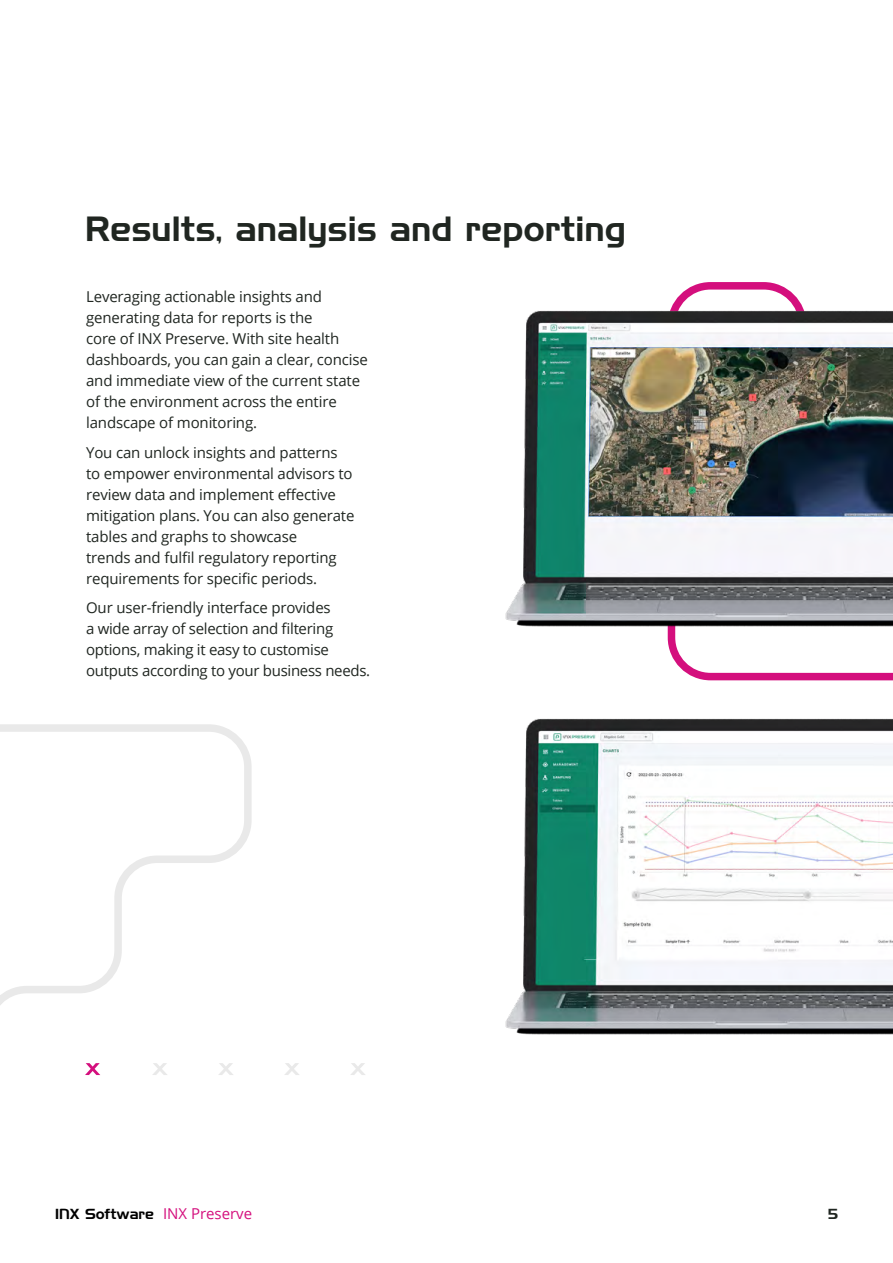
<style>
.page{position:relative;width:893px;height:1263px;background:#fff}
.page>*{position:absolute;margin:0;border:0;box-sizing:border-box;transform-origin:0 0}
.t1{font:36px "INX Bold";color:#202621}
.t2{font:15px/21px "Open Sans";letter-spacing:-.01em;color:#202621}
.t3{font:15px "INX Bold";color:#000}
.t4{font:15px "INX Bold";color:#202621}
.s1{font-family:"Open Sans";color:#d40f7d}
</style>
<div class="page">
<svg style="left:285px;top:1063px;width:14px;height:12px"></svg>
<svg style="left:351px;top:1063px;width:14px;height:12px"></svg>
<svg style="left:0;top:724px;width:252px;height:352px"></svg>
<img style="left:516px;top:282px;width:377px;height:313px">
<img style="left:505px;top:595px;width:388px;height:440px">
<h1 class="t1" style="left:85px;top:207px;width:542px">Results, analysis and reporting</h1>
<p class="t2" style="left:86px;top:286px;width:283px">Leveraging actionable insights and generating data for reports is the<br>core of INX Preserve. With site health dashboards, you can gain a clear, concise and immediate view of the current state of the environment across the entire landscape of monitoring.</p>
<p class="t2" style="left:86px;top:441px;width:270px">You can unlock insights and patterns to empower environmental advisors to review data and implement effective mitigation plans. You can also generate tables and graphs to showcase<br>trends and fulfil regulatory reporting requirements for specific periods.</p>
<p class="t2" style="left:86px;top:597px;width:286px">Our user-friendly interface provides<br>a wide array of selection and filtering options, making it easy to customise outputs according to your business needs.</p>
<p class="t3" style="left:55px;top:1205px;width:198px">INX Software <span class="s1">INX Preserve</span></p>
<p class="t4" style="left:828px;top:1205px;width:12px">5</p>
</div>
